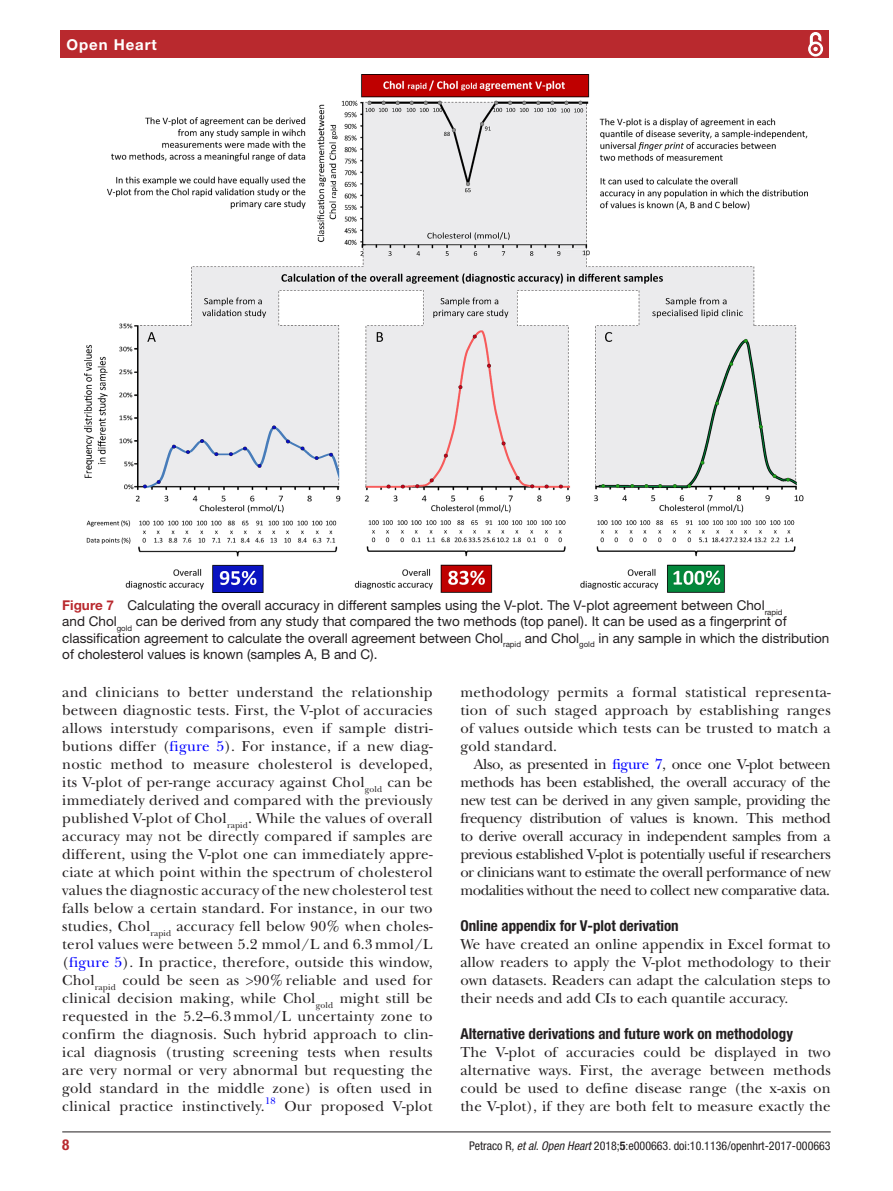
<style>
.page{position:relative;width:893px;height:1191px;background:#fff}
.page>*{position:absolute;margin:0;border:0;box-sizing:border-box;transform-origin:0 0}
.t1{font:15px/18px "New Baskerville";letter-spacing:.01em;color:#231f20;text-align:justify}
.t2{font:700 condensed 15px "Helvetica Neue LT Std";color:#231f20}
.t3{font:700 15px "Helvetica Neue LT Std";letter-spacing:.065em;color:#fff}
.t4{font:700 condensed 15px "Helvetica Neue LT Std";color:#b9292e}
.t5{font:13.5px/16.2px "Helvetica Neue LT Std";color:#231f20}
.t6{font:condensed 12px "Helvetica Neue LT Std";color:#231f20}
.s1{font-weight:700;color:#b9292e}
.s2{color:#00f}
.s3{font-style:italic}
.s4{font-weight:700}
</style>
<div class="page">
<div style="left:61px;top:31px;width:768px;height:27px;background:#b9292e"></div>
<hr style="left:62px;top:1131px;width:769px;height:1px;background:#231f20">
<svg style="left:808px;top:32px;width:15px;height:25px"></svg>
<div style="left:812px;top:45px;width:7px;height:8px;border:1px solid #b9292e;border-radius:50%"></div>
<img style="left:85px;top:74px;width:723px;height:518px">
<p class="t3" style="left:66px;top:35px;width:92px">Open Heart</p>
<p class="t5" style="left:62px;top:597px;width:769px"><span class="s1">Figure 7</span> Calculating the overall accuracy in different samples using the V-plot. The V-plot agreement between Chol<sub>rapid<br></sub>and Chol<sub>gold</sub> can be derived from any study that compared the two methods (top panel). It can be used as a fingerprint of classification agreement to calculate the overall agreement between Chol<sub>rapid</sub> and Chol<sub>gold</sub> in any sample in which the distribution of cholesterol values is known (samples A, B and C).</p>
<p class="t1" style="left:62px;top:683px;width:372px">and clinicians to better understand the relationship between diagnostic tests. First, the V-plot of accuracies allows interstudy comparisons, even if sample distri&shy;butions differ (<span class="s2">figure 5</span>). For instance, if a new diag&shy;nostic method to measure cholesterol is developed, its V-plot of per-range accuracy against Chol<sub>gold</sub> can be immediately derived and compared with the previously published V-plot of Chol<sub>rapid</sub>. While the values of overall accuracy may not be directly compared if samples are different, using the V-plot one can immediately appre&shy;ciate at which point within the spectrum of cholesterol values the diagnostic accuracy of the new cholesterol test falls below a certain standard. For instance, in our two studies, Chol<sub>rapid</sub> accuracy fell below 90% when choles&shy;terol values were between 5.2 mmol/L and 6.3 mmol/L (<span class="s2">figure 5</span>). In practice, therefore, outside this window, Chol<sub>rapid</sub> could be seen as &gt;90% reliable and used for clinical decision making, while Chol<sub>gold</sub> might still be requested in the 5.2–6.3 mmol/L uncertainty zone to confirm the diagnosis. Such hybrid approach to clin&shy;ical diagnosis (trusting screening tests when results are very normal or very abnormal but requesting the gold standard in the middle zone) is often used in clinical practice instinctively.<sup>18</sup></p>
<p class="t1" style="left:284px;top:1097px;width:150px">Our proposed V-plot</p>
<p class="t1" style="left:460px;top:683px;width:372px">methodology permits a formal statistical representa&shy;tion of such staged approach by establishing ranges of values outside which tests can be trusted to match a gold standard.</p>
<p class="t1" style="left:460px;top:755px;width:372px;text-indent:14px">Also, as presented in <span class="s2">figure 7</span>, once one V-plot between methods has been established, the overall accuracy of the new test can be derived in any given sample, providing the frequency distribution of values is known. This method to derive overall accuracy in independent samples from a previous established V-plot is potentially useful if researchers or clinicians want to estimate the overall performance of new modalities without the need to collect new comparative data.</p>
<p class="t2" style="left:460px;top:916px;width:220px">Online appendix for V-plot derivation</p>
<p class="t1" style="left:460px;top:935px;width:372px">We have created an online appendix in Excel format to allow readers to apply the V-plot methodology to their own datasets. Readers can adapt the calculation steps to their needs and add CIs to each quantile accuracy.</p>
<p class="t2" style="left:460px;top:1024px;width:334px">Alternative derivations and future work on methodology</p>
<p class="t1" style="left:460px;top:1043px;width:372px">The V-plot of accuracies could be displayed in two alternative ways. First, the average between methods could be used to define disease range (the x-axis on the V-plot), if they are both felt to measure exactly the</p>
<p class="t4" style="left:62px;top:1135px;width:9px">8</p>
<p class="t6" style="left:469px;top:1139px;width:363px">Petraco R<span class="s3">, et al. Open Heart</span> 2018;<span class="s4">5</span>:e000663. doi:10.1136/openhrt-2017-000663</p>
</div>
